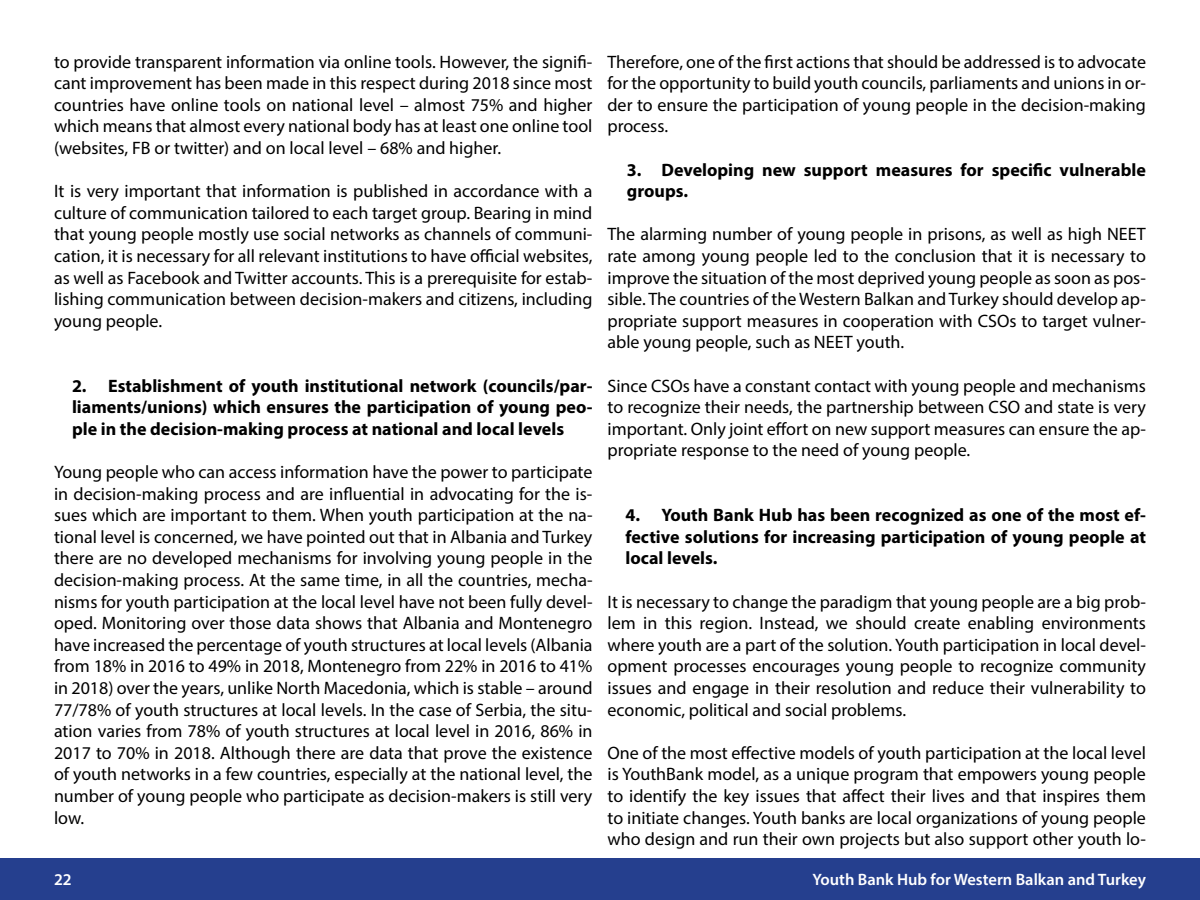
<style>
.page{position:relative;width:1200px;height:900px;background:#fff}
.page>*{position:absolute;margin:0;border:0;box-sizing:border-box;transform-origin:0 0}
.t1{font:18px/21.6px "Myriad Pro";color:#000;text-align:justify}
.t2{font:700 18px/21.6px "Myriad Pro";color:#000;text-align:justify}
.t3{font:600 16.5px "Myriad Pro";color:#fff}
</style>
<div class="page">
<div style="left:0;top:858px;width:1200px;height:42px;background:#253f8e"></div>
<p class="t1" style="left:54px;top:50px;width:540px">to provide transparent information via online tools. However, the signifi&shy;cant improvement has been made in this respect during 2018 since most countries have online tools on national level – almost 75% and higher which means that almost every national body has at least one online tool (websites, FB or twitter) and on local level – 68% and higher.</p>
<p class="t1" style="left:54px;top:180px;width:540px">It is very important that information is published in accordance with a culture of communication tailored to each target group. Bearing in mind that young people mostly use social networks as channels of communi&shy;cation, it is necessary for all relevant institutions to have official websites, as well as Facebook and Twitter accounts. This is a prerequisite for estab&shy;lishing communication between decision-makers and citizens, including young people.</p>
<p class="t2" style="left:72px;top:374px;width:522px">2. Establishment of youth institutional network (councils/par&shy;liaments/unions) which ensures the participation of young peo&shy;ple in the decision-making process at national and local levels</p>
<p class="t1" style="left:54px;top:461px;width:540px">Young people who can access information have the power to participate in decision-making process and are influential in advocating for the is&shy;sues which are important to them. When youth participation at the na&shy;tional level is concerned, we have pointed out that in Albania and Turkey there are no developed mechanisms for involving young people in the decision-making process. At the same time, in all the countries, mecha&shy;nisms for youth participation at the local level have not been fully devel&shy;oped. Monitoring over those data shows that Albania and Montenegro have increased the percentage of youth structures at local levels (Albania from 18% in 2016 to 49% in 2018, Montenegro from 22% in 2016 to 41% in 2018) over the years, unlike North Macedonia, which is stable – around 77/78% of youth structures at local levels. In the case of Serbia, the situ&shy;ation varies from 78% of youth structures at local level in 2016, 86% in 2017 to 70% in 2018. Although there are data that prove the existence of youth networks in a few countries, especially at the national level, the number of young people who participate as decision-makers is still very low.</p>
<p class="t1" style="left:608px;top:50px;width:540px">Therefore, one of the first actions that should be addressed is to advocate for the opportunity to build youth councils, parliaments and unions in or&shy;der to ensure the participation of young people in the decision-making process.</p>
<p class="t2" style="left:627px;top:158px;width:521px">3. Developing new support measures for specific vulnerable groups.</p>
<p class="t1" style="left:608px;top:223px;width:540px">The alarming number of young people in prisons, as well as high NEET rate among young people led to the conclusion that it is necessary to improve the situation of the most deprived young people as soon as pos&shy;sible. The countries of the Western Balkan and Turkey should develop ap&shy;propriate support measures in cooperation with CSOs to target vulner&shy;able young people, such as NEET youth.</p>
<p class="t1" style="left:608px;top:374px;width:540px">Since CSOs have a constant contact with young people and mechanisms to recognize their needs, the partnership between CSO and state is very important. Only joint effort on new support measures can ensure the ap&shy;propriate response to the need of young people.</p>
<p class="t2" style="left:626px;top:504px;width:522px">4. Youth Bank Hub has been recognized as one of the most ef&shy;fective solutions for increasing participation of young people at local levels.</p>
<p class="t1" style="left:608px;top:590px;width:540px">It is necessary to change the paradigm that young people are a big prob&shy;lem in this region. Instead, we should create enabling environments where youth are a part of the solution. Youth participation in local devel&shy;opment processes encourages young people to recognize community issues and engage in their resolution and reduce their vulnerability to economic, political and social problems.</p>
<p class="t1" style="left:608px;top:742px;width:540px">One of the most effective models of youth participation at the local level is YouthBank model, as a unique program that empowers young people to identify the key issues that affect their lives and that inspires them to initiate changes. Youth banks are local organizations of young people who design and run their own projects but also support other youth lo-</p>
<p class="t3" style="left:54px;top:869px;width:19px">22</p>
<p class="t3" style="left:813px;top:869px;width:335px">Youth Bank Hub for Western Balkan and Turkey</p>
</div>
